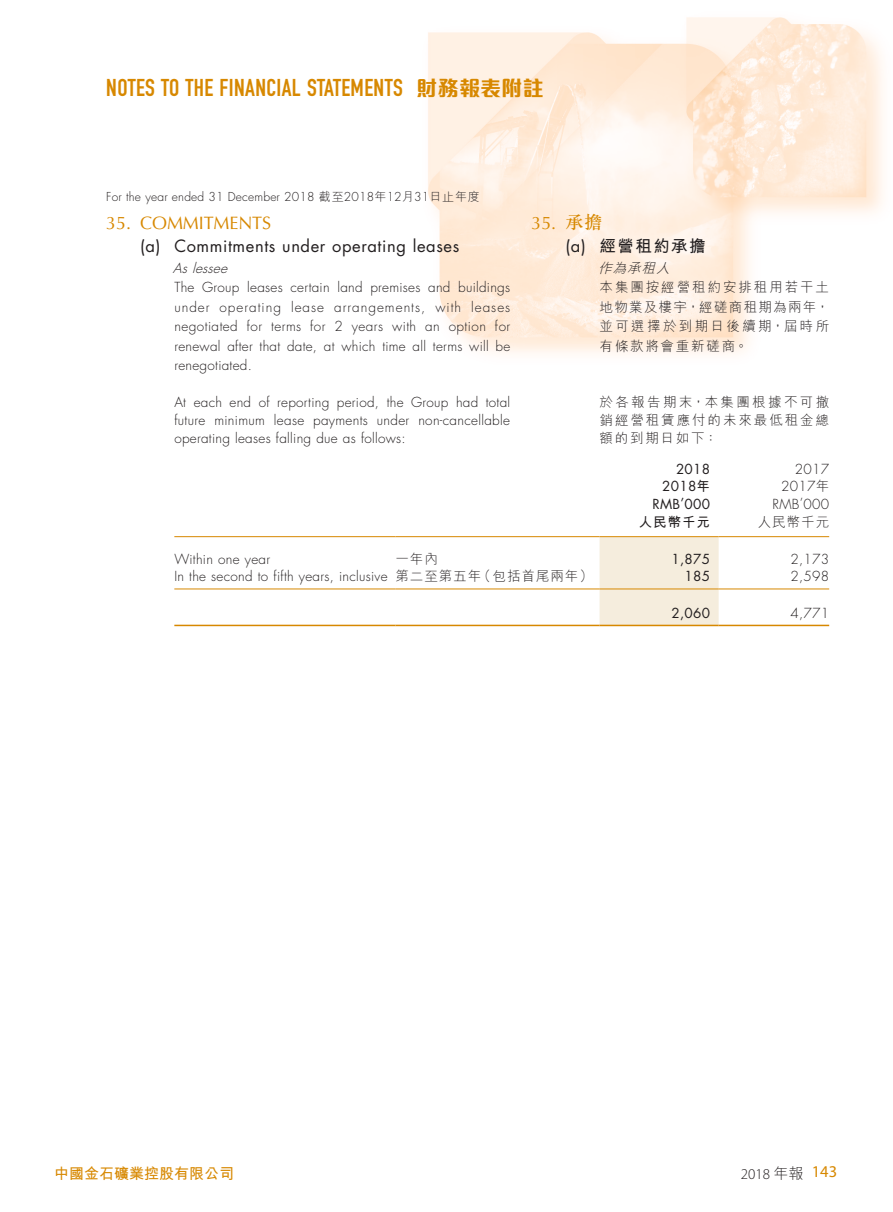
<style>
.page{position:relative;width:893px;height:1212px;background:#fff}
.page>*{position:absolute;margin:0;border:0;box-sizing:border-box;transform-origin:0 0}
.t1{font:24px "DIN Engschrift Std";letter-spacing:.015em;color:#d78800}
.t2{font:18px "Optima LT Std";letter-spacing:-.005em;color:#d78800}
.t3{font:16.5px "Futura Std";letter-spacing:.035em;color:#231f20}
.t4{font:700 16.5px "M Hei HK";letter-spacing:.085em;color:#231f20}
.t5{font:700 15px "M Hei HK";color:#d78800}
.t6{font:300 15px "Myriad Pro";color:#231f20}
.t7{font:300 13.5px/19.5px "Futura Std";letter-spacing:.02em;color:#231f20;text-align:justify}
.t8{font:300 13.5px/19.5px "M Hei HK";letter-spacing:.145em;color:#231f20;text-align:justify}
.t9{font:13.5px "Futura Std";letter-spacing:.02em;color:#231f20}
.t10{font:italic 300 13.5px "Futura Std";color:#231f20}
.t11{font:italic 300 13.5px "M Hei HK";color:#231f20}
.t12{font:700 13.5px "M Hei HK";letter-spacing:.07em;color:#231f20}
.t13{font:300 12px "Futura Std";letter-spacing:.015em;color:#231f20}
.s1{font-family:"M Elle HK";font-weight:800;font-size:21px}
.s2{font-family:"M Hei HK"}
.s3{font-family:"M Sung HK";font-weight:500}
.s4{font-family:"Futura Std";font-weight:400}
.s5{font-family:"M Hei HK";font-weight:700}
.s6{font-weight:400;font-size:16.5px;color:#d78800}
</style>
<div class="page">
<img style="left:174px;top:17px;width:709px;height:610px">
<div style="left:600px;top:537px;width:119px;height:88px;background:#f5eddd"></div>
<hr style="left:174px;top:536px;width:221px;height:1px;background:#d78800">
<hr style="left:395px;top:536px;width:205px;height:1px;background:#d78800">
<hr style="left:600px;top:536px;width:119px;height:1px;background:#d78800">
<hr style="left:719px;top:536px;width:110px;height:1px;background:#d78800">
<hr style="left:174px;top:589px;width:221px;height:1px;background:#d78800">
<hr style="left:395px;top:589px;width:205px;height:1px;background:#d78800">
<hr style="left:600px;top:589px;width:119px;height:1px;background:#d78800">
<hr style="left:719px;top:589px;width:110px;height:1px;background:#d78800">
<hr style="left:174px;top:625px;width:221px;height:1px;background:#d78800">
<hr style="left:395px;top:625px;width:205px;height:1px;background:#d78800">
<hr style="left:600px;top:625px;width:119px;height:1px;background:#d78800">
<hr style="left:719px;top:625px;width:110px;height:1px;background:#d78800">
<h1 class="t1" style="left:106px;top:74px;width:439px">NOTES TO THE FINANCIAL STATEMENTS <span class="s1">財務報表附註</span></h1>
<p class="t13" style="left:106px;top:190px;width:375px">For the year ended 31 December 2018 <span class="s2">截至</span>2018<span class="s2">年</span>12<span class="s2">月</span>31<span class="s2">日止年度</span></p>
<h2 class="t2" style="left:106px;top:212px;width:166px">35. COMMITMENTS</h2>
<p class="t3" style="left:140px;top:235px;width:320px">(a) Commitments under operating leases</p>
<p class="t10" style="left:173px;top:260px;width:60px">Aslessee</p>
<p class="t7" style="left:174px;top:278px;width:337px">The Group leases certain land premises and buildings under operating lease arrangements, with leases negotiated for terms for 2 years with an option for renewal after that date, at which time all terms will be renegotiated.</p>
<p class="t7" style="left:174px;top:394px;width:337px;line-height:17.7px">At each end of reporting period, the Group had total future minimum lease payments under non-cancellable operating leases falling due as follows:</p>
<h2 class="t2" style="left:531px;top:212px;width:72px">35. <span class="s3">承擔</span></h2>
<p class="t4" style="left:566px;top:234px;width:142px"><span class="s4">(a)</span> 經營租約承擔</p>
<p class="t11" style="left:598px;top:261px;width:76px">作為承租人</p>
<p class="t8" style="left:600px;top:277px;width:231px">本集團按經營租約安排租用若干土地物業及樓宇，經磋商租期為兩年，並可選擇於到期日後續期，屆時所有條款將會重新磋商。</p>
<p class="t8" style="left:600px;top:393px;width:231px;line-height:17.7px">於各報告期末，本集團根據不可撤銷經營租賃應付的未來最低租金總額的到期日如下：</p>
<p class="t9" style="left:676px;top:460px;width:36px">2018</p>
<p class="t7" style="left:795px;top:459px;width:36px">2017</p>
<p class="t9" style="left:662px;top:478px;width:49px">2018<span class="s5">年</span></p>
<p class="t7" style="left:781px;top:477px;width:50px">2017<span class="s2">年</span></p>
<p class="t9" style="left:652px;top:495px;width:59px">RMB’000</p>
<p class="t7" style="left:772px;top:495px;width:58px">RMB’000</p>
<p class="t12" style="left:639px;top:512px;width:73px">人民幣千元</p>
<p class="t8" style="left:758px;top:512px;width:73px">人民幣千元</p>
<p class="t7" style="left:174px;top:549px;width:97px">Within one year</p>
<p class="t8" style="left:395px;top:549px;width:44px">一年內</p>
<p class="t9" style="left:672px;top:550px;width:40px">1,875</p>
<p class="t7" style="left:790px;top:549px;width:40px">2,173</p>
<p class="t7" style="left:174px;top:567px;width:420px">In the second to fifth years, inclusive <span class="s2">第二至第五年（包括首尾兩年）</span></p>
<p class="t9" style="left:685px;top:568px;width:27px">185</p>
<p class="t7" style="left:790px;top:567px;width:40px">2,598</p>
<p class="t9" style="left:672px;top:604px;width:40px">2,060</p>
<p class="t7" style="left:790px;top:604px;width:40px">4,771</p>
<p class="t5" style="left:54px;top:1162px;width:181px">中國金石礦業控股有限公司</p>
<p class="t6" style="left:741px;top:1164px;width:98px">2018 <span class="s2">年報</span> <span class="s6">143</span></p>
</div>
